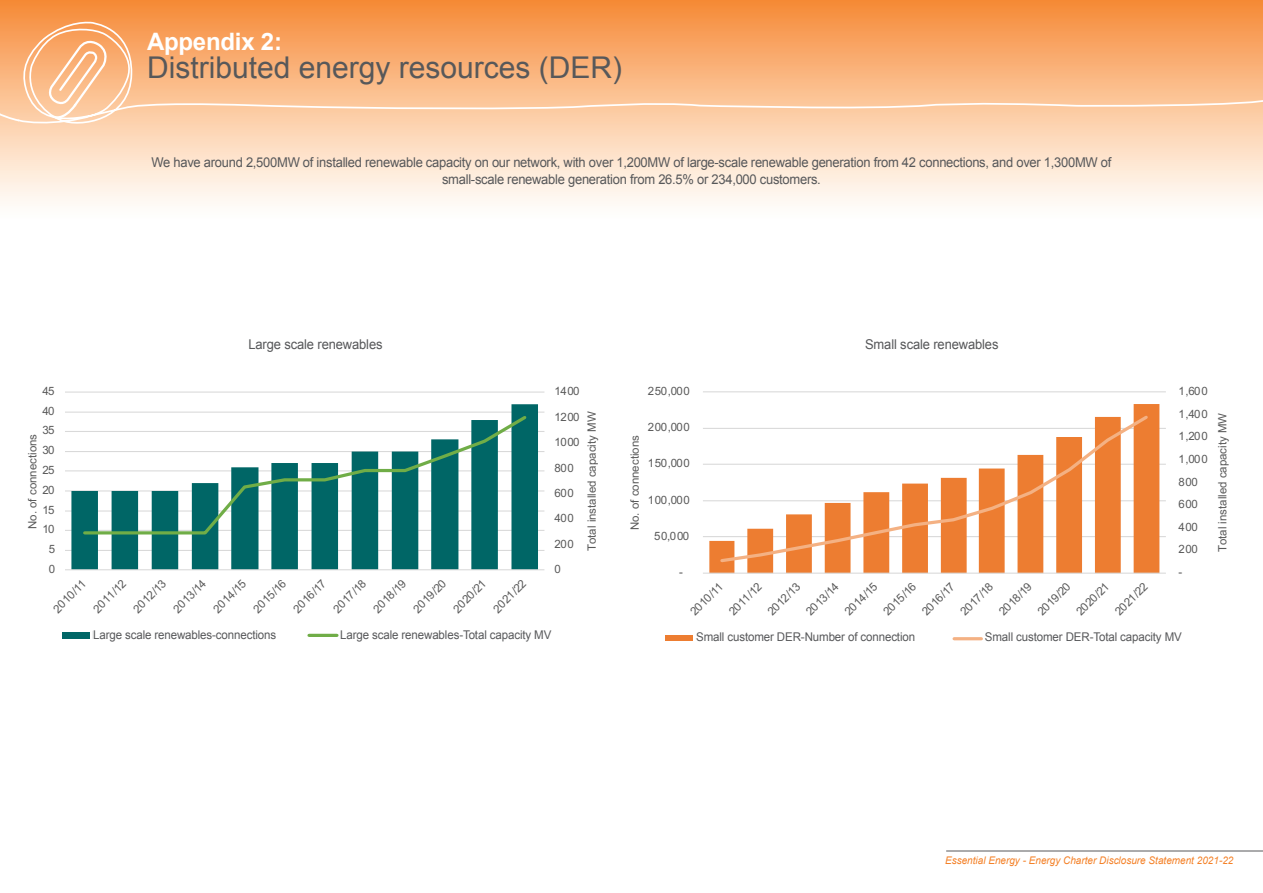
<style>
.page{position:relative;width:1263px;height:893px;background:#fff}
.page>*{position:absolute;margin:0;border:0;box-sizing:border-box;transform-origin:0 0}
.t1{font:30px "Arial";color:#57585a}
.t2{font:700 24px "Arial";letter-spacing:-.01em;color:#fff}
.t3{font:13.5px/16.5px "Arial";letter-spacing:-.02em;color:#57585a;text-align:center;scale:.96 1}
.t4{font:12px "Arial";letter-spacing:-.01em;color:#57585a;scale:.96 1}
.t5{font:11.4px "Arial";color:#595959}
.t6{font:italic 10.5px "Arial";color:#f48026;scale:.95 1}
</style>
<div class="page">
<svg style="left:0;top:0;width:1263px;height:204px;background:#fbd5b5"></svg>
<hr style="left:946px;top:851px;width:317px;height:1px;background:#57585a">
<hr style="left:65px;top:550px;width:479px;height:1px;background:#d9d9d9">
<hr style="left:65px;top:530px;width:479px;height:1px;background:#d9d9d9">
<hr style="left:65px;top:510px;width:479px;height:2px;background:#d9d9d9">
<hr style="left:65px;top:490px;width:479px;height:1px;background:#d9d9d9">
<hr style="left:65px;top:470px;width:479px;height:1px;background:#d9d9d9">
<hr style="left:65px;top:451px;width:479px;height:1px;background:#d9d9d9">
<hr style="left:65px;top:431px;width:479px;height:1px;background:#d9d9d9">
<hr style="left:65px;top:412px;width:479px;height:1px;background:#d9d9d9">
<hr style="left:65px;top:391px;width:479px;height:2px;background:#d9d9d9">
<svg style="left:71px;top:404px;width:467px;height:165px;fill:#066"></svg>
<hr style="left:65px;top:569px;width:479px;height:1px;background:#d9d9d9">
<svg style="left:81px;top:413px;width:448px;height:123px"></svg>
<div style="left:62px;top:632px;width:27px;height:7px;background:#066"></div>
<hr style="left:309px;top:634px;width:28px;height:3px;background:#70ad47">
<hr style="left:703px;top:536px;width:463px;height:1px;background:#d9d9d9">
<hr style="left:703px;top:500px;width:463px;height:1px;background:#d9d9d9">
<hr style="left:703px;top:464px;width:463px;height:1px;background:#d9d9d9">
<hr style="left:703px;top:428px;width:463px;height:1px;background:#d9d9d9">
<hr style="left:703px;top:391px;width:463px;height:1px;background:#d9d9d9">
<svg style="left:709px;top:404px;width:450px;height:169px"></svg>
<hr style="left:703px;top:573px;width:463px;height:1px;background:#d9d9d9">
<svg style="left:718px;top:413px;width:432px;height:151px"></svg>
<div style="left:666px;top:635px;width:27px;height:6px;background:#ed7d31"></div>
<hr style="left:954px;top:637px;width:27px;height:3px;background:#f4b183">
<svg style="left:0;top:20px;width:1263px;height:115px;background:#fab884"></svg>
<h2 class="t2" style="left:147px;top:26px;width:136px">Appendix 2:</h2>
<h1 class="t1" style="left:147px;top:48px;width:477px">Distributed energy resources (DER)</h1>
<p class="t3" style="left:151px;top:154px;width:1001px">We have around 2,500MW of installed renewable capacity on our network, with over 1,200MW of large-scale renewable generation from 42 connections, and over 1,300MW of small-scale renewable generation from 26.5% or 234,000 customers.</p>
<p class="t3" style="left:248px;top:336px;width:141px">Large scale renewables</p>
<p class="t5" style="left:42px;top:383px;width:14px">45</p>
<p class="t5" style="left:42px;top:403px;width:14px">40</p>
<p class="t5" style="left:42px;top:422px;width:14px">35</p>
<p class="t5" style="left:24px;top:529px;width:96px;rotate:-90deg">No. of connections</p>
<p class="t5" style="left:42px;top:443px;width:14px">30</p>
<p class="t5" style="left:42px;top:463px;width:14px">25</p>
<p class="t5" style="left:42px;top:482px;width:14px">20</p>
<p class="t5" style="left:42px;top:502px;width:14px">15</p>
<p class="t5" style="left:42px;top:521px;width:14px">10</p>
<p class="t5" style="left:49px;top:541px;width:8px">5</p>
<p class="t5" style="left:49px;top:561px;width:8px">0</p>
<p class="t5" style="left:50px;top:605px;width:42px;rotate:-45deg">2010/11</p>
<p class="t5" style="left:90px;top:605px;width:42px;rotate:-45deg">2011/12</p>
<p class="t5" style="left:130px;top:605px;width:42px;rotate:-45deg">2012/13</p>
<p class="t5" style="left:170px;top:605px;width:42px;rotate:-45deg">2013/14</p>
<p class="t5" style="left:210px;top:605px;width:42px;rotate:-45deg">2014/15</p>
<p class="t5" style="left:250px;top:605px;width:42px;rotate:-45deg">2015/16</p>
<p class="t5" style="left:290px;top:605px;width:42px;rotate:-45deg">2016/17</p>
<p class="t5" style="left:330px;top:605px;width:42px;rotate:-45deg">2017/18</p>
<p class="t5" style="left:370px;top:605px;width:42px;rotate:-45deg">2018/19</p>
<p class="t5" style="left:410px;top:605px;width:42px;rotate:-45deg">2019/20</p>
<p class="t5" style="left:450px;top:605px;width:42px;rotate:-45deg">2020/21</p>
<p class="t5" style="left:490px;top:605px;width:42px;rotate:-45deg">2021/22</p>
<p class="t5" style="left:555px;top:383px;width:27px">1400</p>
<p class="t5" style="left:555px;top:409px;width:27px">1200</p>
<p class="t5" style="left:555px;top:434px;width:27px">1000</p>
<p class="t5" style="left:555px;top:460px;width:21px">800</p>
<p class="t5" style="left:555px;top:485px;width:21px">600</p>
<p class="t5" style="left:555px;top:511px;width:21px">400</p>
<p class="t5" style="left:555px;top:536px;width:21px">200</p>
<p class="t5" style="left:555px;top:561px;width:8px">0</p>
<p class="t4" style="left:93px;top:627px;width:192px">Large scale renewables-connections</p>
<p class="t4" style="left:340px;top:627px;width:222px">Large scale renewables-Total capacity MV</p>
<p class="t5" style="left:93px;top:627px;width:194px">Large scale renewables - connections</p>
<p class="t5" style="left:340px;top:627px;width:227px">Large scale renewables - Total capacity MW</p>
<p class="t5" style="left:584px;top:551px;width:141px;rotate:-90deg">Total installed capacity MW</p>
<p class="t3" style="left:865px;top:336px;width:140px">Small scale renewables</p>
<p class="t5" style="left:627px;top:530px;width:96px;rotate:-90deg">No. of connections</p>
<p class="t5" style="left:648px;top:383px;width:44px">250,000</p>
<p class="t5" style="left:648px;top:419px;width:44px">200,000</p>
<p class="t5" style="left:648px;top:455px;width:44px">150,000</p>
<p class="t5" style="left:648px;top:492px;width:44px">100,000</p>
<p class="t5" style="left:654px;top:528px;width:37px">50,000</p>
<p class="t5" style="left:679px;top:564px;width:5px">-</p>
<p class="t5" style="left:687px;top:608px;width:42px;rotate:-45deg">2010/11</p>
<p class="t5" style="left:725px;top:608px;width:42px;rotate:-45deg">2011/12</p>
<p class="t5" style="left:764px;top:608px;width:42px;rotate:-45deg">2012/13</p>
<p class="t5" style="left:802px;top:608px;width:42px;rotate:-45deg">2013/14</p>
<p class="t5" style="left:841px;top:608px;width:42px;rotate:-45deg">2014/15</p>
<p class="t5" style="left:880px;top:608px;width:42px;rotate:-45deg">2015/16</p>
<p class="t5" style="left:918px;top:608px;width:42px;rotate:-45deg">2016/17</p>
<p class="t5" style="left:957px;top:608px;width:42px;rotate:-45deg">2017/18</p>
<p class="t5" style="left:995px;top:608px;width:42px;rotate:-45deg">2018/19</p>
<p class="t5" style="left:1034px;top:608px;width:42px;rotate:-45deg">2019/20</p>
<p class="t5" style="left:1073px;top:608px;width:42px;rotate:-45deg">2020/21</p>
<p class="t5" style="left:1111px;top:608px;width:42px;rotate:-45deg">2021/22</p>
<p class="t5" style="left:1178px;top:383px;width:31px">1,600</p>
<p class="t5" style="left:1178px;top:406px;width:31px">1,400</p>
<p class="t5" style="left:1178px;top:428px;width:31px">1,200</p>
<p class="t5" style="left:1178px;top:451px;width:31px">1,000</p>
<p class="t5" style="left:1178px;top:474px;width:21px">800</p>
<p class="t5" style="left:1178px;top:496px;width:21px">600</p>
<p class="t5" style="left:1178px;top:519px;width:21px">400</p>
<p class="t5" style="left:1178px;top:541px;width:21px">200</p>
<p class="t5" style="left:1178px;top:564px;width:5px">-</p>
<p class="t4" style="left:696px;top:629px;width:230px">Small customer DER-Number of connection</p>
<p class="t5" style="left:984px;top:629px;width:213px">Small customer DER - Total capacity MW</p>
<p class="t4" style="left:985px;top:629px;width:207px">Small customer DER-Total capacity MV</p>
<p class="t5" style="left:696px;top:629px;width:237px">Small customer DER - Number of connections</p>
<p class="t5" style="left:1214px;top:552px;width:141px;rotate:-90deg">Total installed capacity MW</p>
<p class="t6" style="left:945px;top:853px;width:305px">Essential Energy - Energy Charter Disclosure Statement 2021-22</p>
</div>
